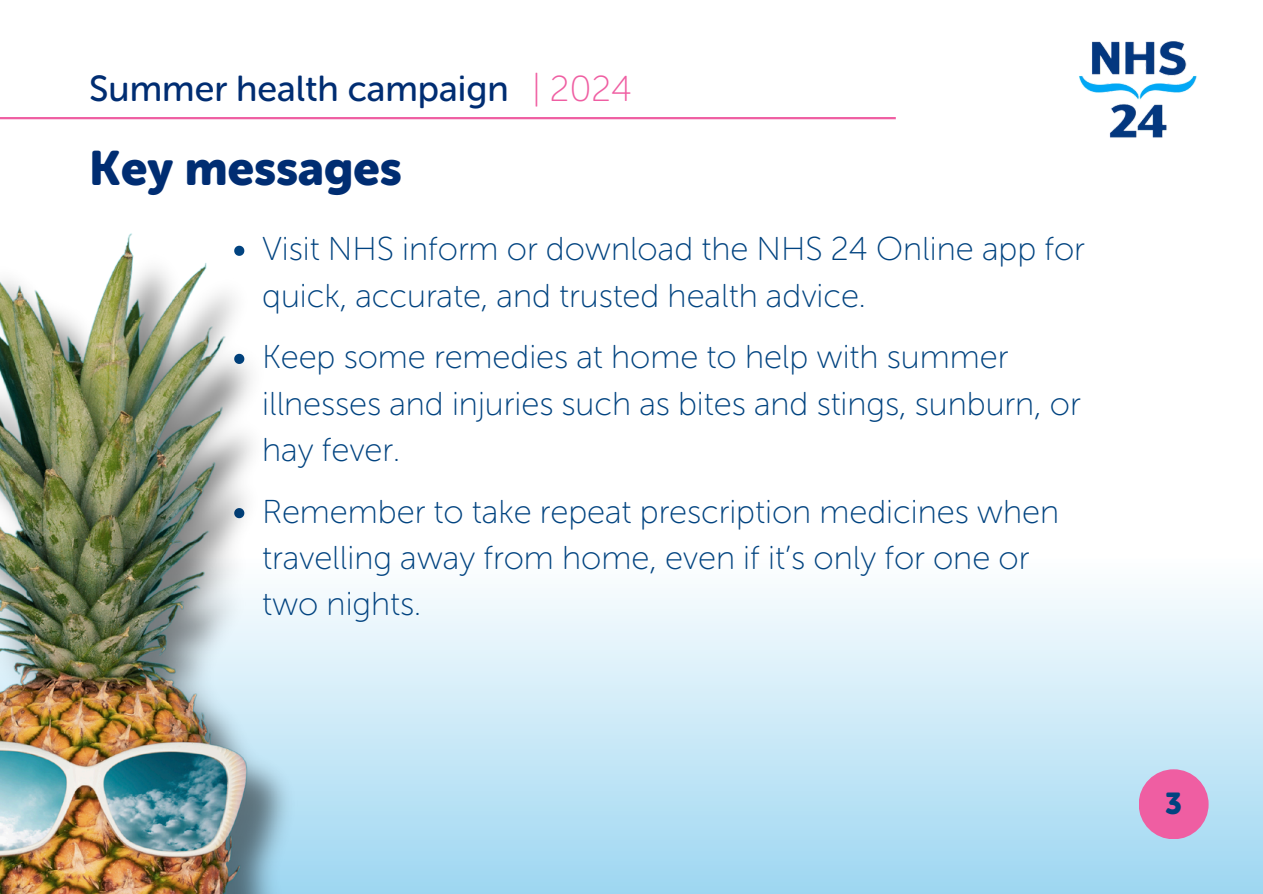
<style>
.page{position:relative;width:1263px;height:894px;background:#fff}
.page>*{position:absolute;margin:0;border:0;box-sizing:border-box;transform-origin:0 0}
.t1{font:48px "Museo Sans Rounded 900";color:#002d72}
.t2{font:36px "Museo Sans Rounded 500";color:#002d72}
.t3{font:36px "Museo Sans Rounded 100";color:#ef5ea2}
.t4{font:33px/46.2px "Museo Sans Rounded 100";color:#014380}
.t5{font:30px "Museo Sans Rounded 900";color:#014380}
</style>
<div class="page">
<img style="left:1079px;top:41px;width:118px;height:97px">
<hr style="left:0;top:117px;width:896px;height:2px;background:#ef5ea2">
<div style="left:0;top:558px;width:1263px;height:335px;background:linear-gradient(to bottom,#fefefe,#9dd7f1)"></div>
<div style="left:1139px;top:769px;width:70px;height:70px;background:#ef5ea2;border-radius:50%"></div>
<img style="left:0;top:233px;width:427px;height:660px">
<p class="t2" style="left:89px;top:67px;width:421px">Summer health campaign</p>
<p class="t3" style="left:533px;top:67px;width:101px">| 2024</p>
<h1 class="t1" style="left:89px;top:140px;width:314px">Key messages</h1>
<p class="t4" style="left:262px;top:226px;width:824px">Visit NHS inform or download the NHS 24 Online app for quick, accurate, and trusted health advice.</p>
<p class="t4" style="left:262px;top:334px;width:820px">Keep some remedies at home to help with summer illnesses and injuries such as bites and stings, sunburn, or hay fever.</p>
<p class="t4" style="left:262px;top:488px;width:798px">Remember to take repeat prescription medicines when travelling away from home, even if it’s only for one or two nights.</p>
<p class="t5" style="left:1165px;top:785px;width:18px">3</p>
</div>
